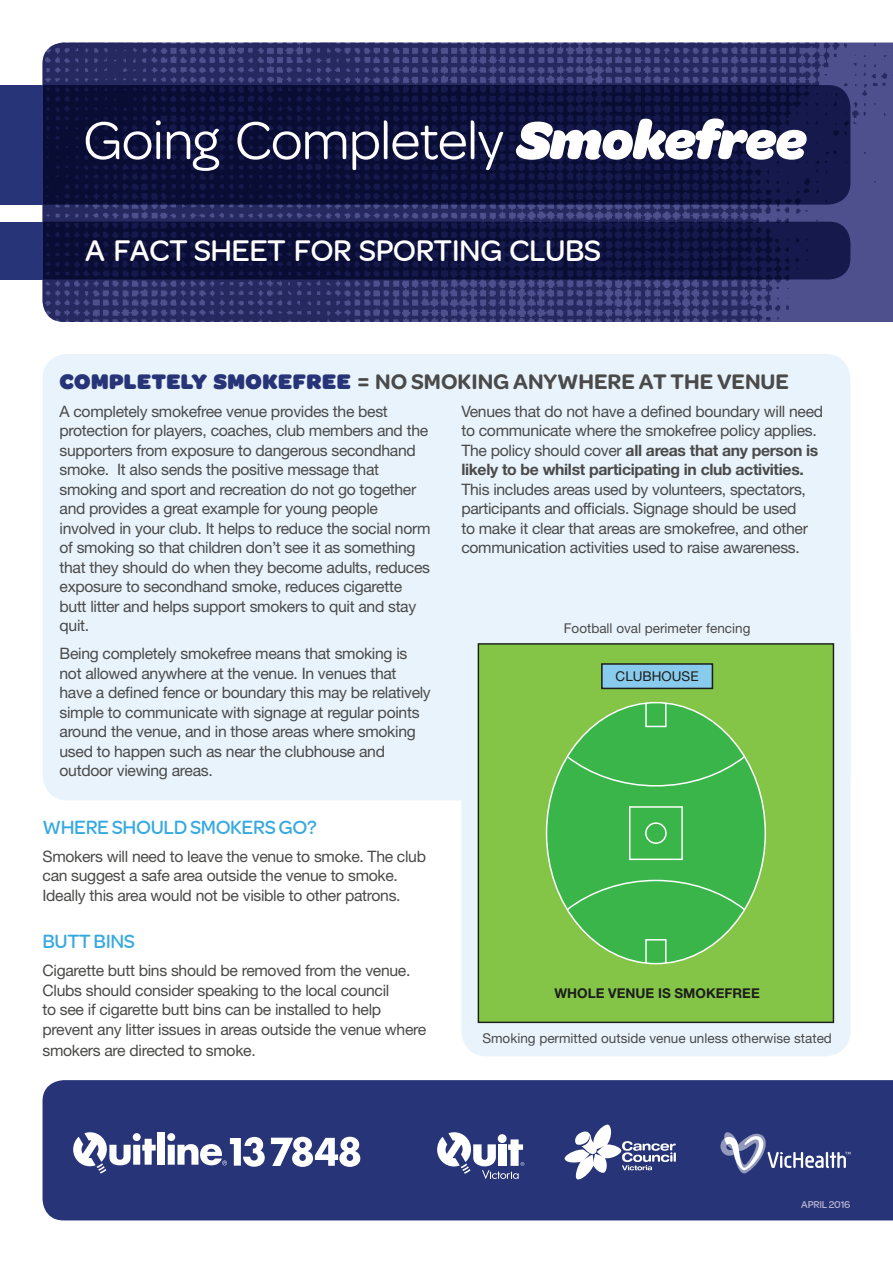
<style>
.page{position:relative;width:893px;height:1263px;background:#fff}
.page>*{position:absolute;margin:0;border:0;box-sizing:border-box;transform-origin:0 0}
.t1{font:56.55px "Omnes";letter-spacing:-.02em;color:#fff}
.t2{font:500 31.5px "Omnes";letter-spacing:-.02em;color:#fff}
.t3{font:600 22.5px "Omnes";color:#4a4a49}
.t4{font:500 20.25px "Omnes";letter-spacing:-.02em;color:#36a9e1}
.t5{font:15.75px/19.5px "Helvetica Neue LT Std";letter-spacing:-.02em;color:#4a4a49}
.t6{font:13.5px "Helvetica Neue LT Std";color:#4a4a49}
.t7{font:700 13.5px "Helvetica Neue LT Std";color:#1d1d1b}
.t8{font:13.5px "Helvetica Neue LT Std";color:#1d1d1b}
.t9{font:500 10.5px "Omnes";letter-spacing:-.02em;color:#bbb7d3}
.s1{font-weight:900;font-style:italic}
.s2{font-weight:900;color:#273477}
.s3{font-weight:700}
</style>
<div class="page">
<img style="left:43px;top:43px;width:850px;height:279px">
<svg style="left:43px;top:222px;width:807px;height:57px;background:#0e123e"></svg>
<svg style="left:43px;top:85px;width:807px;height:120px;background:#0d113c"></svg>
<div style="left:0;top:85px;width:43px;height:120px;background:#273477"></div>
<div style="left:0;top:222px;width:43px;height:57px;background:#273477"></div>
<div style="left:43px;top:1080px;width:850px;height:140px;background:#273477"></div>
<div style="left:43px;top:354px;width:807px;height:446px;background:#e9f3fc;border-radius:26px"></div>
<div style="left:461px;top:610px;width:389px;height:446px;background:#e9f3fc;border-radius:26px"></div>
<div style="left:477px;top:643px;width:358px;height:381px;background:#84c547"></div>
<div style="left:546px;top:703px;width:219px;height:261px;background:#3ab54a;border-radius:50%"></div>
<svg style="left:565px;top:754px;width:182px;height:33px"></svg>
<svg style="left:565px;top:879px;width:182px;height:33px"></svg>
<div style="left:645px;top:822px;width:22px;height:22px;border:2px solid #fff;border-radius:50%"></div>
<div style="left:629px;top:806px;width:54px;height:54px;border:2px solid #fff"></div>
<div style="left:645px;top:702px;width:22px;height:25px;border:2px solid #fff"></div>
<div style="left:645px;top:939px;width:22px;height:25px;border:2px solid #fff"></div>
<div style="left:602px;top:664px;width:110px;height:24px;background:#88cbec"></div>
<div style="left:601px;top:663px;width:112px;height:26px;border:2px solid #1d1d1b"></div>
<svg style="left:437px;top:1132px;width:87px;height:47px"></svg>
<svg style="left:565px;top:1124px;width:111px;height:55px"></svg>
<svg style="left:720px;top:1132px;width:130px;height:41px;background:#566094"></svg>
<div style="left:158px;top:1132px;width:7px;height:33px;background:#fff"></div>
<svg style="left:167px;top:1133px;width:98px;height:34px"></svg>
<svg style="left:271px;top:1137px;width:89px;height:30px"></svg>
<svg style="left:73px;top:1132px;width:83px;height:41px"></svg>
<h1 class="t1" style="left:83px;top:109px;width:725px">Going Completely <span class="s1">Smokefree</span></h1>
<h2 class="t2" style="left:85px;top:233px;width:518px">A FACT SHEET FOR SPORTING CLUBS</h2>
<h3 class="t3" style="left:60px;top:365px;width:731px"><span class="s2">COMPLETELY SMOKEFREE</span> = NO SMOKING ANYWHERE AT THE VENUE</h3>
<p class="t5" style="left:60px;top:401px;width:372px">A completely smokefree venue provides the best protection for players, coaches, club members and the supporters from exposure to dangerous secondhand smoke. It also sends the positive message that smoking and sport and recreation do not go together and provides a great example for young people involved in your club. It helps to reduce the social norm of smoking so that children don’t see it as something that they should do when they become adults, reduces exposure to secondhand smoke, reduces cigarette butt litter and helps support smokers to quit and stay quit.</p>
<p class="t5" style="left:60px;top:644px;width:373px">Being completely smokefree means that smoking is not allowed anywhere at the venue. In venues that have a defined fence or boundary this may be relatively simple to communicate with signage at regular points around the venue, and in those areas where smoking used to happen such as near the clubhouse and outdoor viewing areas.</p>
<p class="t5" style="left:461px;top:401px;width:363px">Venues that do not have a defined boundary will need to communicate where the smokefree policy applies.<br>The policy should cover <span class="s3">all areas that any person is likely to be whilst participating in club activities.</span></p>
<p class="t5" style="left:461px;top:479px;width:348px">This includes areas used by volunteers, spectators, participants and officials. Signage should be used to make it clear that areas are smokefree, and other communication activities used to raise awareness.</p>
<p class="t6" style="left:564px;top:620px;width:188px">Football oval perimeter fencing</p>
<p class="t8" style="left:616px;top:668px;width:84px">CLUBHOUSE</p>
<p class="t4" style="left:43px;top:816px;width:276px">WHERE SHOULD SMOKERS GO?</p>
<p class="t5" style="left:43px;top:846px;width:385px">Smokers will need to leave the venue to smoke. The club can suggest a safe area outside the venue to smoke.<br>Ideally this area would not be visible to other patrons.</p>
<p class="t4" style="left:43px;top:930px;width:94px">BUTT BINS</p>
<p class="t5" style="left:43px;top:960px;width:385px">Cigarette butt bins should be removed from the venue.<br>Clubs should consider speaking to the local council<br>to see if cigarette butt bins can be installed to help prevent any litter issues in areas outside the venue where</p>
<p class="t5" style="left:43px;top:1041px;width:215px">smokers are directed to smoke.</p>
<p class="t7" style="left:554px;top:985px;width:207px">WHOLE VENUE IS SMOKEFREE</p>
<p class="t6" style="left:482px;top:1030px;width:351px">Smoking permitted outside venue unless otherwise stated</p>
<p class="t9" style="left:801px;top:1199px;width:51px">APRIL 2016</p>
</div>
